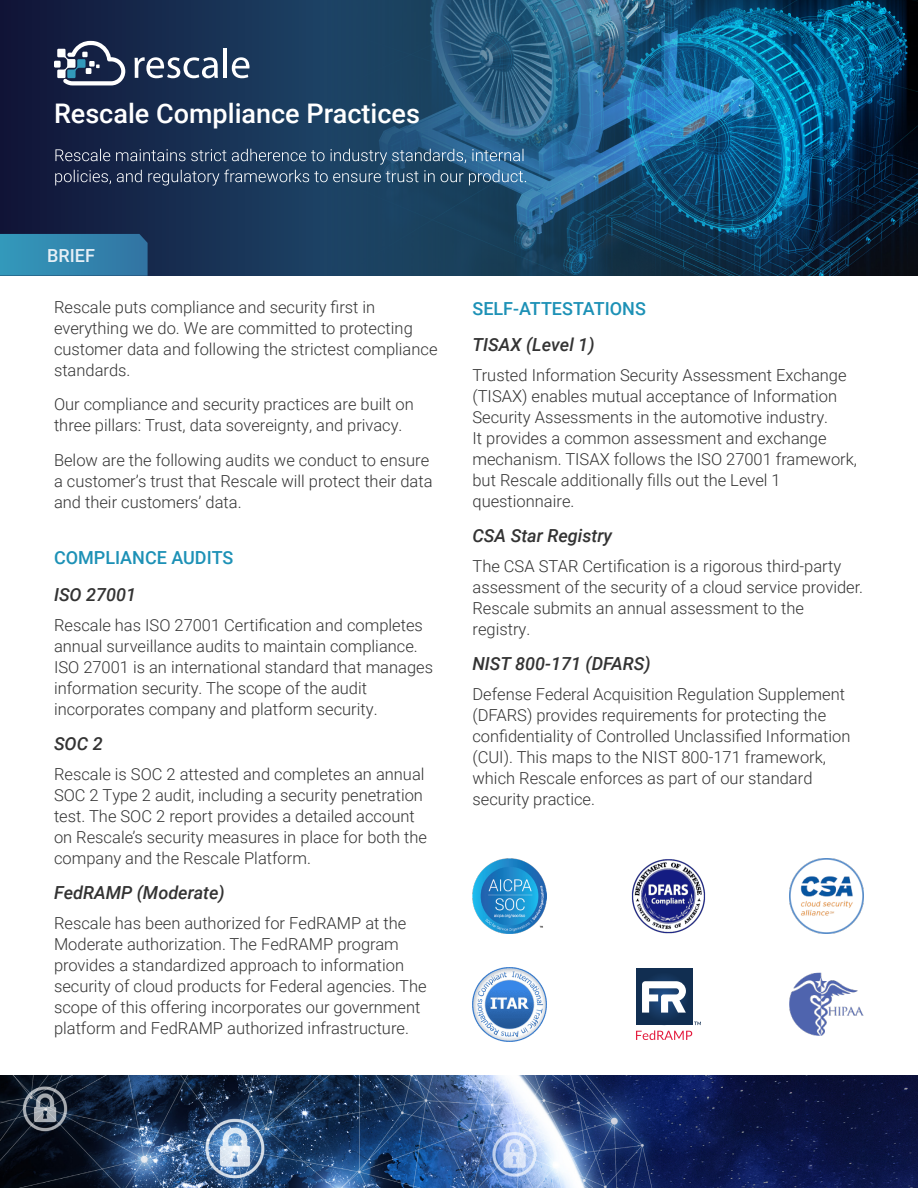
<style>
.page{position:relative;width:918px;height:1188px;background:#fff}
.page>*{position:absolute;margin:0;border:0;box-sizing:border-box;transform-origin:0 0}
.t1{font:500 27px "Roboto";color:#fff}
.Sub_TItle{font:italic 500 18px "Roboto";color:#333}
.t2{font:500 18px "Roboto";color:#1d91b6}
.t3{font:500 18px "Roboto";color:#e6eff6}
.body{font:300 16.5px/21px "Roboto";color:#333}
.body-2{font:300 16.5px/21px "Roboto";color:#fff}
</style>
<div class="page">
<img style="left:0;top:1076px;width:918px;height:112px">
<svg style="left:0;top:0;width:910px;height:276px;background:#174469"></svg>
<div style="left:54px;top:61px;width:7px;height:7px;background:#fff"></div>
<svg style="left:57px;top:41px;width:68px;height:44px"></svg>
<svg style="left:135px;top:57px;width:83px;height:21px"></svg>
<hr style="left:223px;top:48px;width:4px;height:30px;background:#fff">
<svg style="left:232px;top:57px;width:17px;height:21px"></svg>
<svg style="left:0;top:234px;width:148px;height:42px;background:#3284ad"></svg>
<img style="left:472px;top:859px;width:75px;height:74px">
<img style="left:472px;top:967px;width:75px;height:75px">
<img style="left:631px;top:859px;width:74px;height:74px">
<div style="left:636px;top:969px;width:56px;height:56px;background:#112e51"></div>
<div style="left:641px;top:973px;width:47px;height:47px;background:#133155;border-radius:50%"></div>
<div style="left:641px;top:974px;width:46px;height:46px;background:#143257;border-radius:50%"></div>
<div style="left:643px;top:976px;width:42px;height:42px;background:#15355c;border-radius:50%"></div>
<div style="left:645px;top:978px;width:38px;height:38px;background:#173961;border-radius:50%"></div>
<div style="left:646px;top:978px;width:37px;height:37px;background:#173962;border-radius:50%"></div>
<div style="left:647px;top:980px;width:34px;height:34px;background:#183c66;border-radius:50%"></div>
<div style="left:648px;top:980px;width:33px;height:33px;background:#193c67;border-radius:50%"></div>
<svg style="left:642px;top:981px;width:44px;height:32px"></svg>
<svg style="left:636px;top:1022px;width:65px;height:18px"></svg>
<img style="left:790px;top:859px;width:74px;height:74px">
<img style="left:790px;top:972px;width:74px;height:64px">
<h1 class="t1" style="left:54px;top:95px;width:368px">Rescale Compliance Practices</h1>
<p class="body-2" style="left:54px;top:144px;width:475px">Rescale maintains strict adherence to industry standards, internal policies, and regulatory frameworks to ensure trust in our product.</p>
<p class="t3" style="left:47px;top:243px;width:49px">BRIEF</p>
<p class="body" style="left:54px;top:296px;width:385px">Rescale puts compliance and security first in everything we do. We are committed to protecting customer data and following the strictest compliance standards.</p>
<p class="body" style="left:54px;top:393px;width:361px">Our compliance and security practices are built on three pillars: Trust, data sovereignty, and privacy.</p>
<p class="body" style="left:54px;top:449px;width:380px">Below are the following audits we conduct to ensure a customer’s trust that Rescale will protect their data and their customers’ data.</p>
<p class="t2" style="left:54px;top:545px;width:181px">COMPLIANCE AUDITS</p>
<p class="Sub_TItle" style="left:54px;top:582px;width:84px">ISO 27001</p>
<p class="body" style="left:54px;top:614px;width:381px">Rescale has ISO 27001 Certification and completes annual surveillance audits to maintain compliance.<br>ISO 27001 is an international standard that manages information security. The scope of the audit incorporates company and platform security.</p>
<p class="Sub_TItle" style="left:54px;top:731px;width:50px">SOC 2</p>
<p class="body" style="left:54px;top:763px;width:374px">Rescale is SOC 2 attested and completes an annual SOC 2 Type 2 audit, including a security penetration test. The SOC 2 report provides a detailed account on Rescale’s security measures in place for both the company and the Rescale Platform.</p>
<p class="Sub_TItle" style="left:54px;top:880px;width:172px">FedRAMP (Moderate)</p>
<p class="body" style="left:54px;top:912px;width:374px">Rescale has been authorized for FedRAMP at the Moderate authorization. The FedRAMP program provides a standardized approach to information security of cloud products for Federal agencies. The scope of this offering incorporates our government platform and FedRAMP authorized infrastructure.</p>
<p class="t2" style="left:472px;top:295px;width:175px">SELF-ATTESTATIONS</p>
<p class="Sub_TItle" style="left:472px;top:332px;width:124px">TISAX (Level 1)</p>
<p class="body" style="left:472px;top:364px;width:386px">Trusted Information Security Assessment Exchange (TISAX) enables mutual acceptance of Information Security Assessments in the automotive industry.<br>It provides a common assessment and exchange mechanism. TISAX follows the ISO 27001 framework, but Rescale additionally fills out the Level 1 questionnaire.</p>
<p class="Sub_TItle" style="left:472px;top:523px;width:141px">CSA Star Registry</p>
<p class="body" style="left:472px;top:555px;width:392px">The CSA STAR Certification is a rigorous third-party assessment of the security of a cloud service provider.<br>Rescale submits an annual assessment to the registry.</p>
<p class="Sub_TItle" style="left:472px;top:651px;width:180px">NIST 800-171 (DFARS)</p>
<p class="body" style="left:472px;top:683px;width:379px">Defense Federal Acquisition Regulation Supplement (DFARS) provides requirements for protecting the confidentiality of Controlled Unclassified Information (CUI). This maps to the NIST 800-171 framework, which Rescale enforces as part of our standard security practice.</p>
</div>
